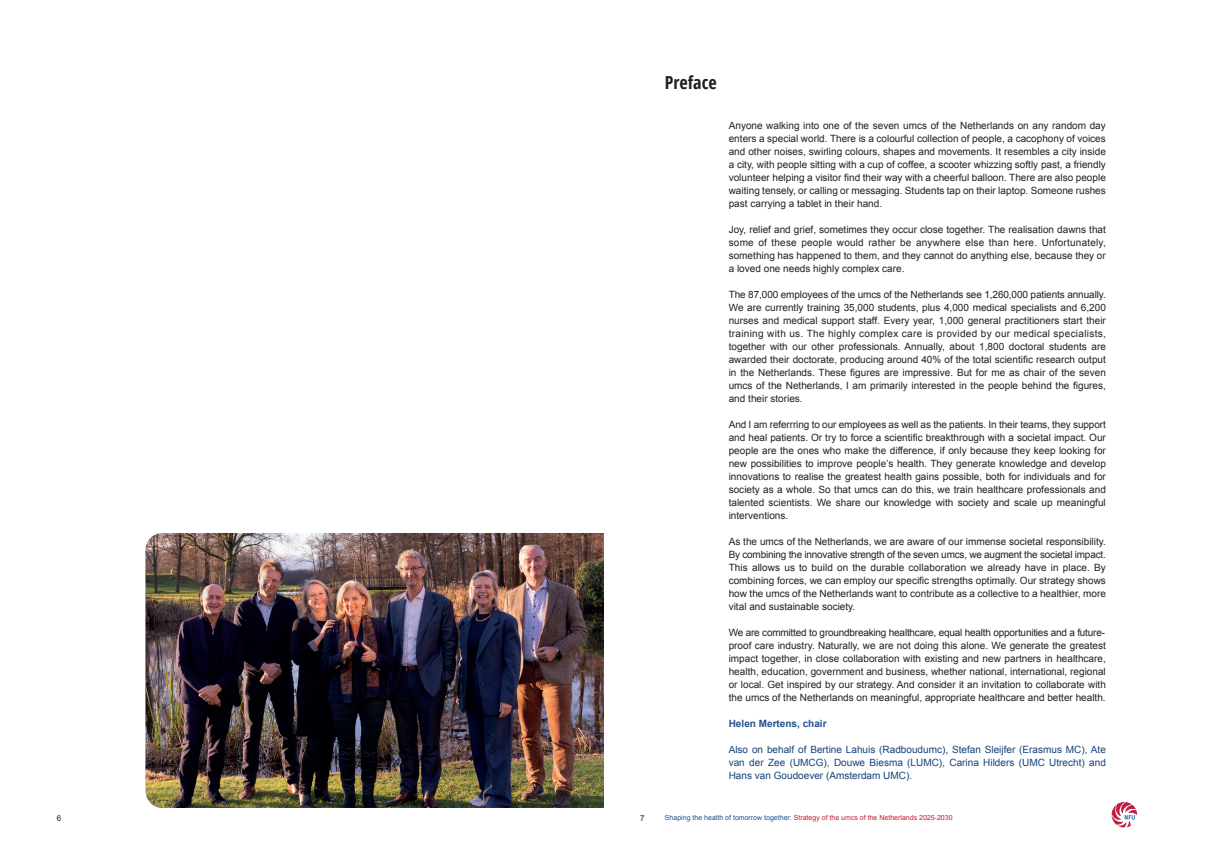
<style>
.page{position:relative;width:1208px;height:859px;background:#fff}
.page>*{position:absolute;margin:0;border:0;box-sizing:border-box;transform-origin:0 0}
.t1{font:700 condensed 18px "Open Sans";color:#231f20}
.t2{font:10px/13px "Arial";color:#231f20;text-align:justify}
.t3{font:10px/13px "Arial";color:#144279;text-align:justify}
.t4{font:700 10px "Arial";color:#22528f}
.t5{font:8px "Arial";color:#231f20}
.t6{font:7px "Arial";color:#c2203c}
.s1{color:#22528f}
</style>
<div class="page">
<svg style="left:1111px;top:802px;width:26px;height:25px"></svg>
<img style="left:145px;top:533px;width:459px;height:275px">
<p class="t5" style="left:57px;top:813px;width:6px">6</p>
<p class="t5" style="left:640px;top:813px;width:6px">7</p>
<h1 class="t1" style="left:665px;top:70px;width:53px">Preface</h1>
<p class="t2" style="left:729px;top:119px;width:379px">Anyone walking into one of the seven umcs of the Netherlands on any random day enters a special world. There is a colourful collection of people, a cacophony of voices and other noises, swirling colours, shapes and movements. It resembles a city inside a city, with people sitting with a cup of coffee, a scooter whizzing softly past, a friendly volunteer helping a visitor find their way with a cheerful balloon. There are also people waiting tensely, or calling or messaging. Students tap on their laptop. Someone rushes past carrying a tablet in their hand.</p>
<p class="t2" style="left:729px;top:223px;width:379px">Joy, relief and grief, sometimes they occur close together. The realisation dawns that some of these people would rather be anywhere else than here. Unfortunately, something has happened to them, and they cannot do anything else, because they or a loved one needs highly complex care.</p>
<p class="t2" style="left:729px;top:288px;width:379px">The 87,000 employees of the umcs of the Netherlands see 1,260,000 patients annually.<br>We are currently training 35,000 students, plus 4,000 medical specialists and 6,200 nurses and medical support staff. Every year, 1,000 general practitioners start their training with us. The highly complex care is provided by our medical specialists, together with our other professionals. Annually, about 1,800 doctoral students are awarded their doctorate, producing around 40% of the total scientific research output in the Netherlands. These figures are impressive. But for me as chair of the seven umcs of the Netherlands, I am primarily interested in the people behind the figures, and their stories.</p>
<p class="t2" style="left:729px;top:418px;width:379px">And I am referrring to our employees as well as the patients. In their teams, they support and heal patients. Or try to force a scientific breakthrough with a societal impact. Our people are the ones who make the difference, if only because they keep looking for new possibilities to improve people’s health. They generate knowledge and develop innovations to realise the greatest health gains possible, both for individuals and for society as a whole. So that umcs can do this, we train healthcare professionals and talented scientists. We share our knowledge with society and scale up meaningful interventions.</p>
<p class="t2" style="left:729px;top:535px;width:379px">As the umcs of the Netherlands, we are aware of our immense societal responsibility.<br>By combining the innovative strength of the seven umcs, we augment the societal impact.<br>This allows us to build on the durable collaboration we already have in place. By combining forces, we can employ our specific strengths optimally. Our strategy shows how the umcs of the Netherlands want to contribute as a collective to a healthier, more vital and sustainable society.</p>
<p class="t2" style="left:729px;top:626px;width:379px">We are committed to groundbreaking healthcare, equal health opportunities and a future&shy;proof care industry. Naturally, we are not doing this alone. We generate the greatest impact together, in close collaboration with existing and new partners in healthcare, health, education, government and business, whether national, international, regional or local. Get inspired by our strategy. And consider it an invitation to collaborate with the umcs of the Netherlands on meaningful, appropriate healthcare and better health.</p>
<p class="t4" style="left:729px;top:717px;width:99px">Helen Mertens, chair</p>
<p class="t3" style="left:729px;top:743px;width:379px">Also on behalf of Bertine Lahuis (Radboudumc), Stefan Sleijfer (Erasmus MC), Ate van der Zee (UMCG), Douwe Biesma (LUMC), Carina Hilders (UMC Utrecht) and Hans van Goudoever (Amsterdam UMC).</p>
<p class="t6" style="left:665px;top:813px;width:289px"><span class="s1">Shaping the health of tomorrow together:</span> Strategy of the umcs of the Netherlands 2025-2030</p>
</div>
